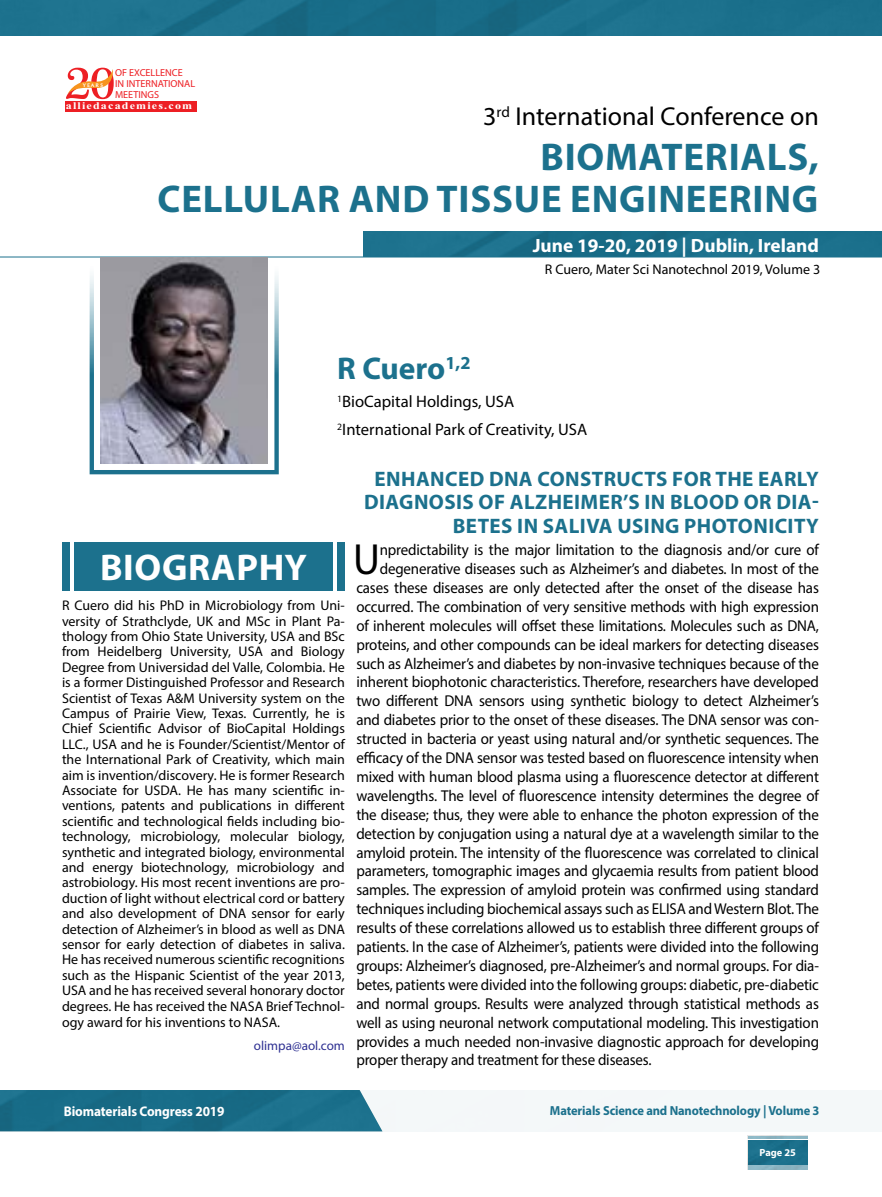
<style>
.page{position:relative;width:882px;height:1197px;background:#fff}
.page>*{position:absolute;margin:0;border:0;box-sizing:border-box;transform-origin:0 0}
.t1{font:43.75px "Myriad Pro";color:#000;scale:.95 1}
.t2{font:700 38.85px/42.7px "Myriad Pro";letter-spacing:.02em;color:#1c718d;text-align:right}
.t3{font:700 37.27px "Myriad Pro";letter-spacing:.02em;color:#fff}
.t4{font:700 31.5px "Myriad Pro";letter-spacing:-.005em;color:#1c718d}
.t5{font:25.9px "Myriad Pro";color:#000}
.t6{font:700 21px/23.1px "Myriad Pro";letter-spacing:.02em;color:#1c718d;text-align:right}
.t7{font:700 19.25px "Myriad Pro";color:#fff}
.t8{font:16.62px/28.2px "Myriad Pro";color:#000}
.t9{font:15.75px "Myriad Pro";letter-spacing:-.01em;color:#000;scale:.95 1}
.t10{font:14px/15.4px "Myriad Pro";color:#000;text-align:justify}
.t11{font:700 14px "Myriad Pro";letter-spacing:-.01em;color:#fff;scale:.95 1}
.t12{font:700 13.12px "Myriad Pro";letter-spacing:-.01em;color:#1c718d;scale:.95 1}
.t13{font:13.12px "Myriad Pro";color:#2e3092}
.t14{font:700 10.33px "Myriad Pro";color:#fff}
.t15{font:10.15px/10.8px "Myriad Pro";color:#ed1f24}
.t16{font:700 10.15px "Times New Roman";letter-spacing:.1em;color:#fff;scale:1.18 1}
.t17{font:5.25px "Oregon LDO Black";letter-spacing:.24em;color:#fff;scale:1.06 1}
</style>
<div class="page">
<img style="left:748px;top:1140px;width:60px;height:24px">
<hr style="left:748px;top:1136px;width:60px;height:3px;background:#1c718d">
<img style="left:0;top:1090px;width:382px;height:41px">
<img style="left:363px;top:231px;width:519px;height:26px">
<hr style="left:0;top:257px;width:882px;height:1px;background:#1c718d">
<img style="left:0;top:0;width:882px;height:35px">
<div style="left:65px;top:101px;width:132px;height:10px;background:#ed1f24"></div>
<svg style="left:66px;top:68px;width:48px;height:31px"></svg>
<div style="left:90px;top:263px;width:189px;height:211px;border:4px solid #1c718d"></div>
<img style="left:100px;top:258px;width:168px;height:206px">
<div style="left:74px;top:542px;width:259px;height:49px;background:#1c718d"></div>
<div style="left:337px;top:542px;width:8px;height:49px;background:#1c718d"></div>
<div style="left:62px;top:542px;width:8px;height:49px;background:#1c718d"></div>
<p class="t15" style="left:115px;top:67px;width:82px">OF EXCELLENCE<br>IN INTERNATIONAL<br>MEETINGS</p>
<p class="t16" style="left:66px;top:99px;width:109px">alliedacademies.com</p>
<p class="t17" style="left:83px;top:82px;width:21px">YEARS</p>
<h3 class="t5" style="left:483px;top:101px;width:337px">3<sup>rd</sup> International Conference on</h3>
<h2 class="t2" style="left:158px;top:134px;width:663px">BIOMATERIALS,<br>CELLULAR AND TISSUE ENGINEERING</h2>
<p class="t7" style="left:533px;top:233px;width:288px">June 19-20, 2019 | Dublin, Ireland</p>
<p class="t10" style="left:545px;top:262px;width:277px">R Cuero, Mater Sci Nanotechnol 2019, Volume 3</p>
<h3 class="t4" style="left:337px;top:348px;width:135px">R Cuero<sup>1,2</sup></h3>
<p class="t8" style="left:337px;top:387px;width:251px"><sup>1</sup>BioCapital Holdings, USA<br><sup>2</sup>International Park of Creativity, USA</p>
<h3 class="t3" style="left:100px;top:543px;width:208px">BIOGRAPHY</h3>
<p class="t10" style="left:62px;top:598px;width:284px">R Cuero did his PhD in Microbiology from Uni&shy;versity of Strathclyde, UK and MSc in Plant Pa&shy;thology from Ohio State University, USA and BSc from Heidelberg University, USA and Biology Degree from Universidad del Valle, Colombia. He is a former Distinguished Professor and Research Scientist of Texas A&amp;M University system on the Campus of Prairie View, Texas. Currently, he is Chief Scientific Advisor of BioCapital Holdings LLC., USA and he is Founder/Scientist/Mentor of the International Park of Creativity, which main aim is invention/discovery. He is former Research Associate for USDA. He has many scientific in&shy;ventions, patents and publications in different scientific and technological fields including bio&shy;technology, microbiology, molecular biology, synthetic and integrated biology, environmental and energy biotechnology, microbiology and astrobiology. His most recent inventions are pro&shy;duction of light without electrical cord or battery and also development of DNA sensor for early detection of Alzheimer’s in blood as well as DNA sensor for early detection of diabetes in saliva.<br>He has received numerous scientific recognitions such as the Hispanic Scientist of the year 2013, USA and he has received several honorary doctor degrees. He has received the NASA Brief Technol-</p>
<p class="t10" style="left:62px;top:1015px;width:220px">ogy award for his inventions to NASA.</p>
<p class="t13" style="left:254px;top:1038px;width:92px">olimpa@aol.com</p>
<h3 class="t6" style="left:364px;top:467px;width:456px">ENHANCED DNA CONSTRUCTS FOR THE EARLY<br>DIAGNOSIS OF ALZHEIMER’S IN BLOOD OR DIA-<br>BETES IN SALIVA USING PHOTONICITY</h3>
<h1 class="t1" style="left:353px;top:532px;width:30px">U</h1>
<p class="t9" style="left:380px;top:540px;width:464px">npredictability is the major limitation to the diagnosis and/or cure of</p>
<p class="t9" style="left:380px;top:559px;width:464px">degenerative diseases such as Alzheimer’s and diabetes. In most of the</p>
<p class="t9" style="left:356px;top:578px;width:488px">cases these diseases are only detected after the onset of the disease has</p>
<p class="t9" style="left:356px;top:597px;width:488px">occurred. The combination of very sensitive methods with high expression</p>
<p class="t9" style="left:356px;top:616px;width:489px">of inherent molecules will offset these limitations. Molecules such as DNA,</p>
<p class="t9" style="left:356px;top:635px;width:489px">proteins, and other compounds can be ideal markers for detecting diseases</p>
<p class="t9" style="left:356px;top:654px;width:488px">such as Alzheimer’s and diabetes by non-invasive techniques because of the</p>
<p class="t9" style="left:356px;top:672px;width:489px">inherent biophotonic characteristics. Therefore, researchers have developed</p>
<p class="t9" style="left:356px;top:691px;width:488px">two different DNA sensors using synthetic biology to detect Alzheimer’s</p>
<p class="t9" style="left:356px;top:710px;width:488px">and diabetes prior to the onset of these diseases. The DNA sensor was con-</p>
<p class="t9" style="left:356px;top:729px;width:489px">structed in bacteria or yeast using natural and/or synthetic sequences. The</p>
<p class="t9" style="left:356px;top:748px;width:489px">efficacy of the DNA sensor was tested based on fluorescence intensity when</p>
<p class="t9" style="left:356px;top:767px;width:488px">mixed with human blood plasma using a fluorescence detector at different</p>
<p class="t9" style="left:356px;top:786px;width:489px">wavelengths. The level of fluorescence intensity determines the degree of</p>
<p class="t9" style="left:356px;top:805px;width:488px">the disease; thus, they were able to enhance the photon expression of the</p>
<p class="t9" style="left:356px;top:824px;width:489px">detection by conjugation using a natural dye at a wavelength similar to the</p>
<p class="t9" style="left:356px;top:843px;width:489px">amyloid protein. The intensity of the fluorescence was correlated to clinical</p>
<p class="t9" style="left:356px;top:861px;width:489px">parameters, tomographic images and glycaemia results from patient blood</p>
<p class="t9" style="left:356px;top:880px;width:488px">samples. The expression of amyloid protein was confirmed using standard</p>
<p class="t9" style="left:356px;top:899px;width:489px">techniques including biochemical assays such as ELISA and Western Blot. The</p>
<p class="t9" style="left:356px;top:918px;width:489px">results of these correlations allowed us to establish three different groups of</p>
<p class="t9" style="left:356px;top:937px;width:489px">patients. In the case of Alzheimer’s, patients were divided into the following</p>
<p class="t9" style="left:356px;top:956px;width:488px">groups: Alzheimer’s diagnosed, pre-Alzheimer’s and normal groups. For dia-</p>
<p class="t9" style="left:356px;top:975px;width:488px">betes, patients were divided into the following groups: diabetic, pre-diabetic</p>
<p class="t9" style="left:356px;top:994px;width:488px">and normal groups. Results were analyzed through statistical methods as</p>
<p class="t9" style="left:356px;top:1013px;width:488px">well as using neuronal network computational modeling. This investigation</p>
<p class="t9" style="left:356px;top:1032px;width:489px">provides a much needed non-invasive diagnostic approach for developing</p>
<p class="t9" style="left:356px;top:1050px;width:312px">proper therapy and treatment for these diseases.</p>
<p class="t11" style="left:64px;top:1102px;width:171px">Biomaterials Congress 2019</p>
<p class="t12" style="left:550px;top:1102px;width:285px">Materials Science and Nanotechnology | Volume 3</p>
<p class="t14" style="left:760px;top:1146px;width:38px">Page 25</p>
</div>
